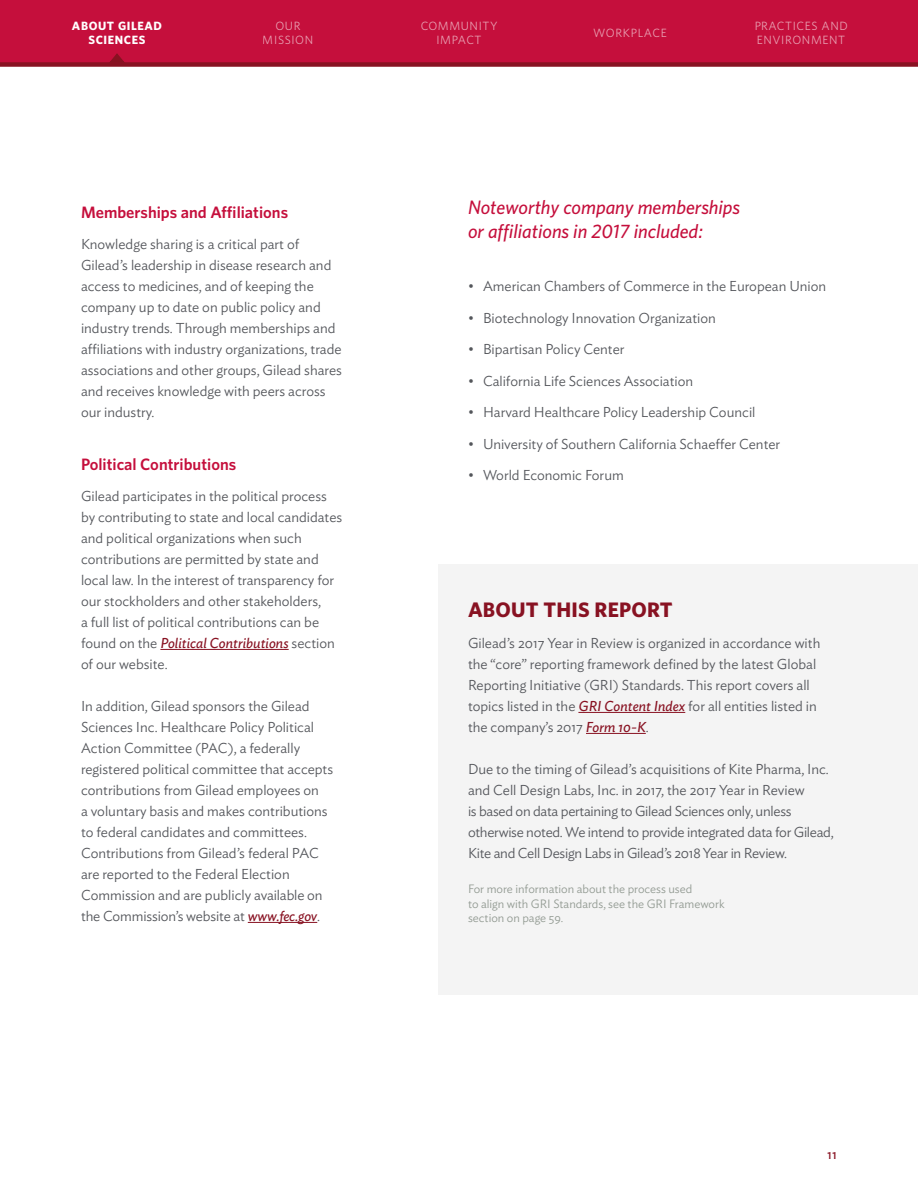
<style>
.page{position:relative;width:918px;height:1188px;background:#fff}
.page>*{position:absolute;margin:0;border:0;box-sizing:border-box;transform-origin:0 0}
.Copy_Header{font:700 21px "Whitney";letter-spacing:.01em;color:#881222}
.Infographic_Head{font:italic 500 19.5px/24px "Whitney";color:#c50f3c}
.Copy_Subhead_Large{font:600 16.5px "Whitney";color:#c50f3c}
.Body_Copy{font:300 14.25px/21px "Ideal Sans";color:#54565b}
.Body_Copy-2{font:300 14.25px/21px "Ideal Sans";letter-spacing:-.02em;color:#54565b}
.t1{font:13.5px "Ideal Sans";color:#881222}
.t2{font:300 12px/14.4px "Ideal Sans";color:#929a92}
.t3{font:12px/14.4px "Whitney";letter-spacing:.05em;color:#fff;text-align:center}
.t4{font:700 12px/14.4px "Whitney";letter-spacing:.05em;color:#fff;text-align:center}
.s1{font-weight:400;font-style:italic;color:#881222}
</style>
<div class="page">
<hr style="left:160px;top:649px;width:129px;height:1px;background:#881222">
<hr style="left:248px;top:922px;width:69px;height:1px;background:#881222">
<div style="left:439px;top:564px;width:479px;height:430px;background:#f4f4f4"></div>
<hr style="left:578px;top:712px;width:107px;height:1px;background:#881222">
<hr style="left:586px;top:733px;width:60px;height:1px;background:#881222">
<div style="left:0;top:0;width:918px;height:64px;background:#c50f3c"></div>
<div style="left:0;top:62px;width:918px;height:5px;background:#881222"></div>
<svg style="left:107px;top:53px;width:20px;height:10px"></svg>
<p class="t4" style="left:72px;top:18px;width:92px">ABOUT GILEAD<br>SCIENCES</p>
<p class="t3" style="left:263px;top:18px;width:52px">OUR<br>MISSION</p>
<p class="t3" style="left:420px;top:18px;width:79px">COMMUNITY<br>IMPACT</p>
<p class="t3" style="left:593px;top:25px;width:75px">WORKPLACE</p>
<p class="t3" style="left:754px;top:18px;width:95px;text-align:left">PRACTICES AND<br>ENVIRONMENT</p>
<p class="Copy_Subhead_Large" style="left:81px;top:201px;width:209px">Memberships and Affiliations</p>
<p class="Body_Copy" style="left:81px;top:232px;width:263px">Knowledge sharing is a critical part of Gilead’s leadership in disease research and access to medicines, and of keeping the company up to date on public policy and industry trends. Through memberships and affiliations with industry organizations, trade associations and other groups, Gilead shares and receives knowledge with peers across our industry.</p>
<p class="Copy_Subhead_Large" style="left:81px;top:453px;width:157px">Political Contributions</p>
<p class="Body_Copy" style="left:81px;top:484px;width:263px">Gilead participates in the political process by contributing to state and local candidates and political organizations when such contributions are permitted by state and local law. In the interest of transparency for our stockholders and other stakeholders,<br>a full list of political contributions can be found on the <span class="s1">Political Contributions</span> section of our website.</p>
<p class="Body_Copy" style="left:81px;top:694px;width:254px">In addition, Gilead sponsors the Gilead Sciences Inc. Healthcare Policy Political Action Committee (PAC), a federally registered political committee that accepts contributions from Gilead employees on<br>a voluntary basis and makes contributions to federal candidates and committees.<br>Contributions from Gilead’s federal PAC are reported to the Federal Election Commission and are publicly available on the Commission’s website at <span class="s1">www.fec.gov</span>.</p>
<p class="Infographic_Head" style="left:468px;top:195px;width:274px">Noteworthy company memberships or affiliations in 2017 included:</p>
<p class="Body_Copy" style="left:468px;top:274px;width:360px">• American Chambers of Commerce in the European Union</p>
<p class="Body_Copy" style="left:468px;top:306px;width:249px">• Biotechnology Innovation Organization</p>
<p class="Body_Copy" style="left:468px;top:337px;width:158px">• Bipartisan Policy Center</p>
<p class="Body_Copy" style="left:468px;top:369px;width:227px">• California Life Sciences Association</p>
<p class="Body_Copy" style="left:468px;top:400px;width:289px">• Harvard Healthcare Policy Leadership Council</p>
<p class="Body_Copy" style="left:468px;top:432px;width:314px">• University of Southern California Schaeffer Center</p>
<p class="Body_Copy" style="left:468px;top:463px;width:157px">• World Economic Forum</p>
<p class="Copy_Header" style="left:468px;top:595px;width:206px">ABOUT THIS REPORT</p>
<p class="Body_Copy" style="left:468px;top:631px;width:354px">Gilead’s 2017 Year in Review is organized in accordance with the “core” reporting framework defined by the latest Global Reporting Initiative (GRI) Standards. This report covers all topics listed in the <span class="s1">GRI Content Index</span> for all entities listed in the company’s 2017 <span class="s1">Form 10-K</span>.</p>
<p class="Body_Copy-2" style="left:468px;top:757px;width:367px">Due to the timing of Gilead’s acquisitions of Kite Pharma, Inc. and Cell Design Labs, Inc. in 2017, the 2017 Year in Review<br>is based on data pertaining to Gilead Sciences only, unless otherwise noted. We intend to provide integrated data for Gilead, Kite and Cell Design Labs in Gilead’s 2018 Year in Review.</p>
<p class="t2" style="left:468px;top:881px;width:258px">For more information about the process used<br>to align with GRI Standards, see the GRI Framework section on page 59.</p>
<p class="t1" style="left:827px;top:1144px;width:11px">11</p>
</div>
